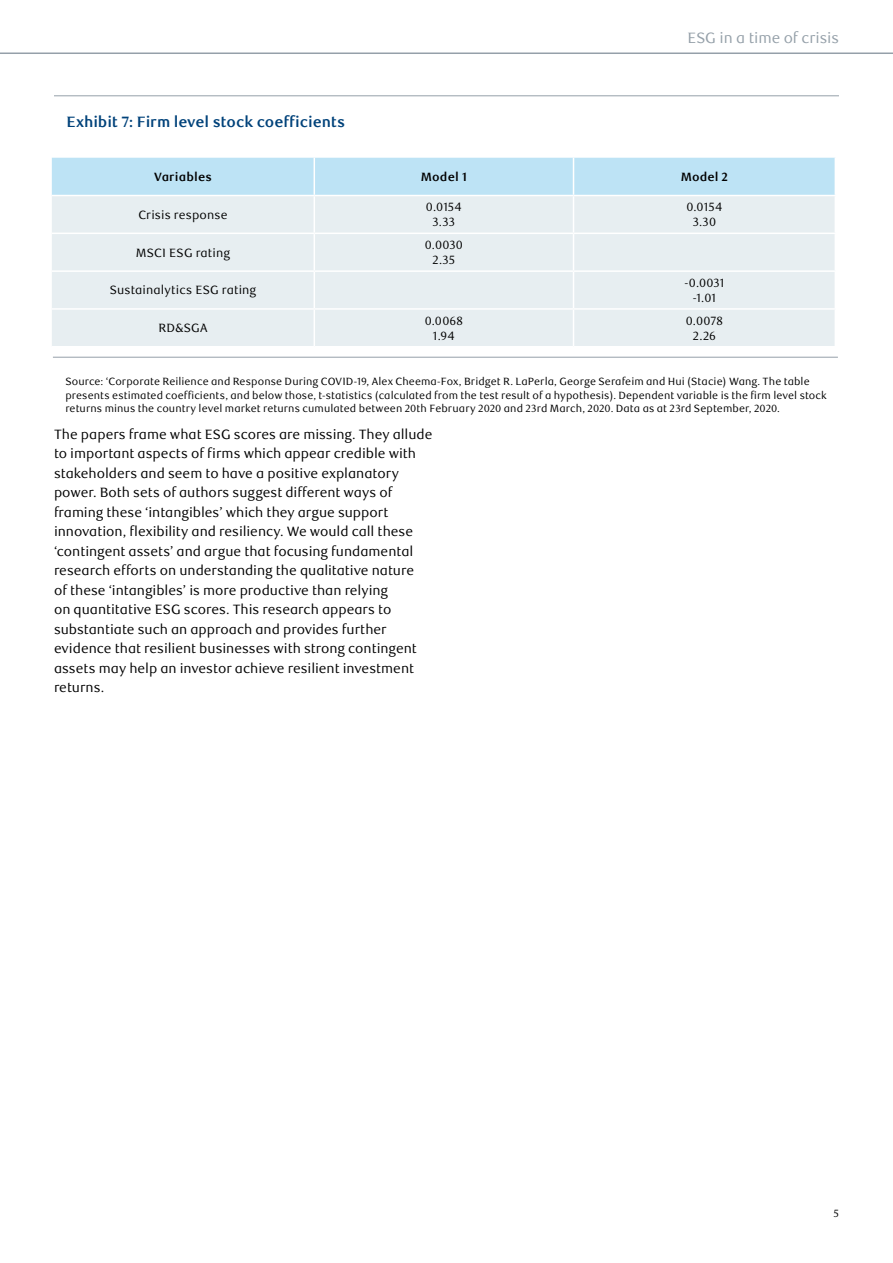
<style>
.page{position:relative;width:893px;height:1263px;background:#fff}
.page>*{position:absolute;margin:0;border:0;box-sizing:border-box;transform-origin:0 0}
.t1{font:700 15px "RBC Text";letter-spacing:-.01em;color:#00427a}
.t2{font:15px "RBC Text";letter-spacing:-.005em;color:#95a0a9}
.t3{font:13.5px/19.5px "RBC Text";color:#000}
.t4{font:12px/15px "RBC Text";letter-spacing:.015em;color:#000;text-align:center}
.t5{font:700 12px "RBC Text";letter-spacing:.01em;color:#000}
.t6{font:10.5px/13.5px "RBC Text";letter-spacing:.01em;color:#000}
</style>
<div class="page">
<hr style="left:0;top:53px;width:893px;height:1px;background:#95a0a9">
<hr style="left:54px;top:95px;width:785px;height:1px;background:#95a0a9">
<hr style="left:53px;top:357px;width:785px;height:1px;background:#95a0a9">
<div style="left:52px;top:158px;width:783px;height:37px;background:#bde3f5"></div>
<div style="left:52px;top:196px;width:783px;height:150px;background:#e7eef1"></div>
<hr style="left:314px;top:158px;width:1px;height:37px;background:#fff">
<hr style="left:573px;top:158px;width:1px;height:37px;background:#fff">
<hr style="left:314px;top:196px;width:1px;height:37px;background:#fff">
<hr style="left:573px;top:196px;width:1px;height:37px;background:#fff">
<hr style="left:52px;top:233px;width:262px;height:1px;background:#fff">
<hr style="left:314px;top:233px;width:259px;height:1px;background:#fff">
<hr style="left:314px;top:234px;width:1px;height:36px;background:#fff">
<hr style="left:573px;top:233px;width:263px;height:1px;background:#fff">
<hr style="left:573px;top:234px;width:1px;height:36px;background:#fff">
<hr style="left:52px;top:270px;width:262px;height:2px;background:#fff">
<hr style="left:314px;top:270px;width:259px;height:2px;background:#fff">
<hr style="left:314px;top:272px;width:1px;height:36px;background:#fff">
<hr style="left:573px;top:270px;width:263px;height:2px;background:#fff">
<hr style="left:573px;top:272px;width:1px;height:36px;background:#fff">
<hr style="left:52px;top:308px;width:262px;height:2px;background:#fff">
<hr style="left:314px;top:308px;width:259px;height:2px;background:#fff">
<hr style="left:314px;top:310px;width:1px;height:36px;background:#fff">
<hr style="left:573px;top:308px;width:263px;height:2px;background:#fff">
<hr style="left:573px;top:310px;width:1px;height:36px;background:#fff">
<p class="t1" style="left:66px;top:113px;width:280px">Exhibit 7: Firm level stock coefficients</p>
<p class="t2" style="left:687px;top:29px;width:153px">ESG in a time of crisis</p>
<p class="t5" style="left:154px;top:169px;width:59px">Variables</p>
<p class="t5" style="left:421px;top:169px;width:48px">Model 1</p>
<p class="t5" style="left:681px;top:169px;width:49px">Model 2</p>
<p class="t4" style="left:138px;top:207px;width:91px">Crisis response</p>
<p class="t4" style="left:426px;top:200px;width:37px">0.0154<br>3.33</p>
<p class="t4" style="left:686px;top:200px;width:37px">0.0154<br>3.30</p>
<p class="t4" style="left:136px;top:245px;width:96px">MSCI ESG rating</p>
<p class="t4" style="left:425px;top:238px;width:40px">0.0030<br>2.35</p>
<p class="t4" style="left:110px;top:283px;width:148px">Sustainalytics ESG rating</p>
<p class="t4" style="left:684px;top:275px;width:41px">-0.0031 -1.01</p>
<p class="t4" style="left:158px;top:321px;width:51px">RD&amp;SGA</p>
<p class="t4" style="left:425px;top:313px;width:40px">0.0068<br>1.94</p>
<p class="t4" style="left:686px;top:313px;width:38px">0.0078<br>2.26</p>
<p class="t6" style="left:65px;top:375px;width:763px">Source: ‘Corporate Reilience and Response During COVID-19, Alex Cheema-Fox, Bridget R. LaPerla, George Serafeim and Hui (Stacie) Wang. The table presents estimated coefficients, and below those, t-statistics (calculated from the test result of a hypothesis). Dependent variable is the firm level stock returns minus the country level market returns cumulated between 20th February 2020 and 23rd March, 2020. Data as at 23rd September, 2020.</p>
<p class="t3" style="left:54px;top:425px;width:380px">The papers frame what ESG scores are missing. They allude to important aspects of firms which appear credible with stakeholders and seem to have a positive explanatory power. Both sets of authors suggest different ways of framing these ‘intangibles’ which they argue support innovation, flexibility and resiliency. We would call these ‘contingent assets’ and argue that focusing fundamental research efforts on understanding the qualitative nature<br>of these ‘intangibles’ is more productive than relying<br>on quantitative ESG scores. This research appears to substantiate such an approach and provides further evidence that resilient businesses with strong contingent assets may help an investor achieve resilient investment returns.</p>
<p class="t6" style="left:833px;top:1206px;width:7px">5</p>
</div>
